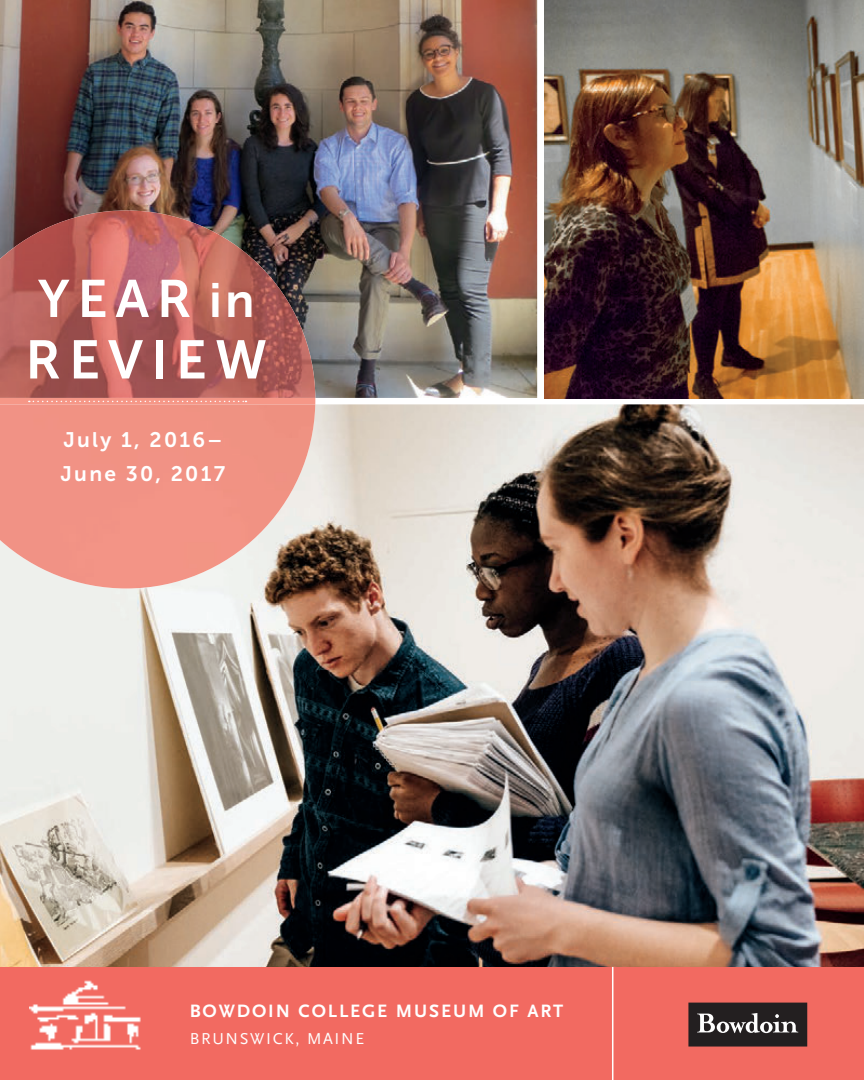
<style>
.page{position:relative;width:864px;height:1080px;background:#fff}
.page>*{position:absolute;margin:0;border:0;box-sizing:border-box;transform-origin:0 0}
.t1{font:54px "Museo Sans 700";letter-spacing:.15em;color:#fff}
.t2{font:52.5px "Museo Sans 700";color:#fff}
.t3{font:21px/34.5px "Museo Sans 700";letter-spacing:.11em;color:#fff}
.t4{font:700 18.75px "Scala Sans";letter-spacing:.1em;color:#fff}
.t5{font:16.5px "Scala Sans";letter-spacing:.1em;color:#fff}
.s1{font-size:48px}
</style>
<div class="page">
<img style="left:0;top:0;width:537px;height:398px">
<img style="left:0;top:404px;width:864px;height:563px">
<div style="left:0;top:967px;width:864px;height:113px;background:#f26a61"></div>
<img style="left:29px;top:981px;width:112px;height:69px">
<hr style="left:612px;top:967px;width:1px;height:113px;background:#fff">
<img style="left:0;top:210px;width:315px;height:188px">
<img style="left:0;top:404px;width:315px;height:184px">
<svg style="left:0;top:398px;width:315px;height:6px"></svg>
<img style="left:544px;top:0;width:320px;height:399px">
<div style="left:689px;top:1003px;width:118px;height:43px;background:#231f20"></div>
<svg style="left:697px;top:1013px;width:101px;height:20px"></svg>
<h2 class="t2" style="left:38px;top:270px;width:218px">YEAR <span class="s1">in</span></h2>
<h1 class="t1" style="left:25px;top:330px;width:243px">REVIEW</h1>
<p class="t3" style="left:61px;top:422px;width:166px">July 1, 2016–<br>June 30, 2017</p>
<p class="t4" style="left:190px;top:1000px;width:375px">BOWDOIN COLLEGE MUSEUM OF ART</p>
<p class="t5" style="left:190px;top:1029px;width:176px">BRUNSWICK, MAINE</p>
</div>
